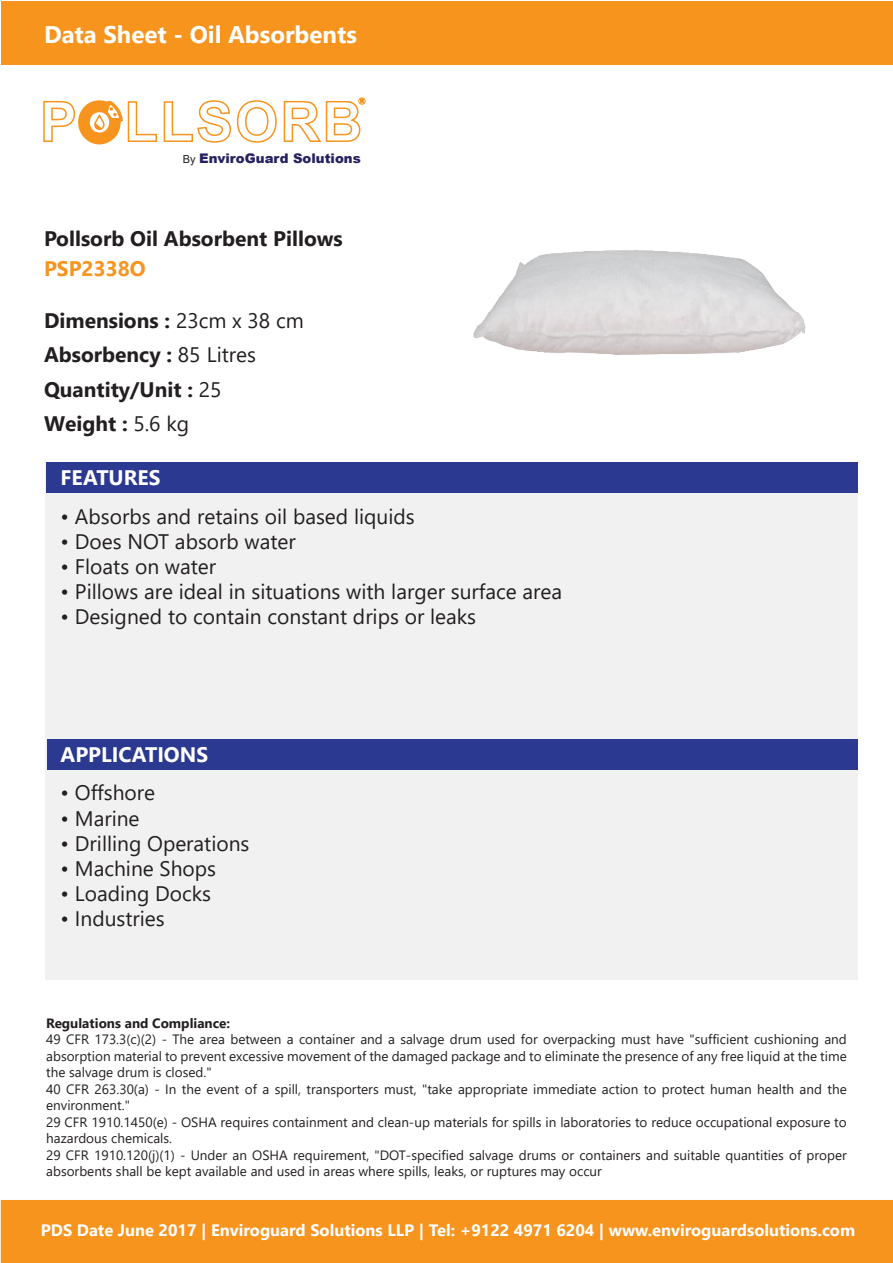
<style>
.page{position:relative;width:893px;height:1263px;background:#fff}
.page>*{position:absolute;margin:0;border:0;box-sizing:border-box;transform-origin:0 0}
.t1{font:700 24px "Segoe UI";color:#fff}
.t2{font:21px "Segoe UI";color:#231f20}
.t3{font:700 21px/34.3px "Segoe UI";color:#231f20}
.t4{font:700 21px "Segoe UI";color:#fff}
.t5{font:700 21px "Segoe UI";color:#f7941e}
.t6{font:700 16.5px "Segoe UI";color:#fff}
.t7{font:13.5px/16.5px "Segoe UI";color:#231f20}
.t8{font:700 13.5px "Segoe UI";color:#231f20}
.t9{font:900 13.2px "Arial";color:#262262}
.s1{font-weight:400;font-size:11.1px;color:#231f20}
.s2{font-weight:400}
</style>
<div class="page">
<div style="left:1px;top:1200px;width:892px;height:63px;background:#f7941e"></div>
<div style="left:2px;top:2px;width:891px;height:63px;background:#f7941e"></div>
<div style="left:358px;top:98px;width:7px;height:7px;border:1px solid #f7941e;border-radius:50%"></div>
<svg style="left:43px;top:100px;width:234px;height:45px"></svg>
<svg style="left:283px;top:99px;width:81px;height:43px"></svg>
<div style="left:45px;top:462px;width:813px;height:518px;background:#f1f1f2"></div>
<div style="left:46px;top:462px;width:812px;height:30px;background:#2b3990"></div>
<div style="left:47px;top:739px;width:811px;height:30px;background:#2b3990"></div>
<img style="left:473px;top:250px;width:333px;height:105px">
<h1 class="t1" style="left:44px;top:15px;width:314px">Data Sheet - Oil Absorbents</h1>
<p class="t9" style="left:183px;top:148px;width:180px"><span class="s1">By</span> EnviroGuard Solutions</p>
<h2 class="t3" style="left:44px;top:221px;width:300px">Pollsorb Oil Absorbent Pillows</h2>
<h2 class="t5" style="left:44px;top:252px;width:103px">PSP2338O</h2>
<h2 class="t3" style="left:44px;top:303px;width:261px">Dimensions : <span class="s2">23cm x 38 cm<br></span>Absorbency : <span class="s2">85 Litres<br></span>Quantity/Unit : <span class="s2">25<br></span>Weight : <span class="s2">5.6 kg</span></h2>
<h2 class="t4" style="left:61px;top:460px;width:101px">FEATURES</h2>
<h2 class="t2" style="left:61px;top:499px;width:356px">• Absorbs and retains oil based liquids</h2>
<h2 class="t2" style="left:61px;top:524px;width:237px">• Does NOT absorb water</h2>
<h2 class="t2" style="left:61px;top:550px;width:157px">• Floats on water</h2>
<h2 class="t2" style="left:61px;top:575px;width:503px">• Pillows are ideal in situations with larger surface area</h2>
<h2 class="t2" style="left:61px;top:600px;width:417px">• Designed to contain constant drips or leaks</h2>
<h2 class="t4" style="left:61px;top:737px;width:149px">APPLICATIONS</h2>
<h2 class="t2" style="left:61px;top:778px;width:96px">• Offshore</h2>
<h2 class="t2" style="left:61px;top:803px;width:80px">• Marine</h2>
<h2 class="t2" style="left:61px;top:828px;width:190px">• Drilling Operations</h2>
<h2 class="t2" style="left:61px;top:853px;width:157px">• Machine Shops</h2>
<h2 class="t2" style="left:61px;top:878px;width:152px">• Loading Docks</h2>
<h2 class="t2" style="left:61px;top:904px;width:106px">• Industries</h2>
<p class="t8" style="left:46px;top:1012px;width:186px">Regulations and Compliance:</p>
<p class="t7" style="left:46px;top:1031px;width:802px">49 CFR 173.3(c)(2) - The area between a container and a salvage drum used for overpacking must have "sufficient cushioning and absorption material to prevent excessive movement of the damaged package and to eliminate the presence of any free liquid at the time the salvage drum is closed."<br>40 CFR 263.30(a) - In the event of a spill, transporters must, "take appropriate immediate action to protect human health and the environment."<br>29 CFR 1910.1450(e) - OSHA requires containment and clean-up materials for spills in laboratories to reduce occupational exposure to hazardous chemicals.<br>29 CFR 1910.120(j)(1) - Under an OSHA requirement, "DOT-specified salvage drums or containers and suitable quantities of proper absorbents shall be kept available and used in areas where spills, leaks, or ruptures may occur</p>
<p class="t6" style="left:41px;top:1217px;width:816px">PDS Date June 2017 | Enviroguard Solutions LLP | Tel: +9122 4971 6204 | www.enviroguardsolutions.com</p>
</div>
